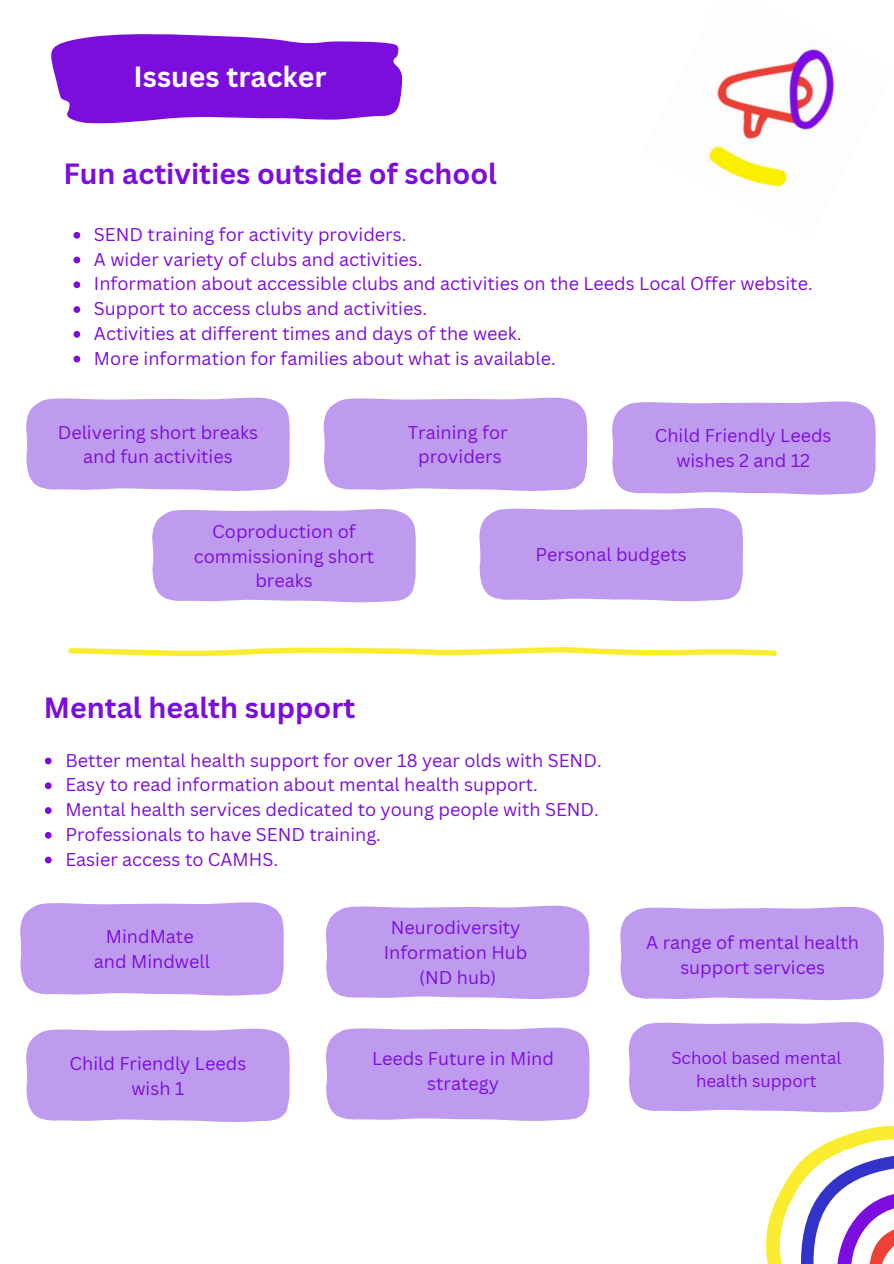
<style>
.page{position:relative;width:894px;height:1264px;background:#fff}
.page>*{position:absolute;margin:0;border:0;box-sizing:border-box;transform-origin:0 0}
.t1{font:700 28.5px "Canva Sans";color:#7c0edd}
.t2{font:700 28.5px "Canva Sans";color:#fff}
.t3{font:18px/24.8px "Canva Sans";color:#7d0dde;text-align:center}
.t4{font:16.8px/23.1px "Canva Sans";color:#7d0dde;text-align:center}
</style>
<div class="page">
<svg style="left:766px;top:1125px;width:127px;height:138px"></svg>
<svg style="left:51px;top:34px;width:351px;height:90px;background:#8d2ee1"></svg>
<img style="left:705px;top:49px;width:131px;height:140px">
<svg style="left:68px;top:647px;width:708px;height:9px"></svg>
<svg style="left:73px;top:232px;width:7px;height:7px"></svg>
<svg style="left:73px;top:257px;width:7px;height:6px"></svg>
<svg style="left:73px;top:281px;width:7px;height:7px"></svg>
<svg style="left:73px;top:306px;width:7px;height:7px"></svg>
<svg style="left:73px;top:331px;width:7px;height:7px"></svg>
<svg style="left:73px;top:356px;width:7px;height:6px"></svg>
<svg style="left:26px;top:397px;width:264px;height:94px;background:#c3a1f0"></svg>
<svg style="left:323px;top:397px;width:264px;height:94px;background:#c3a1f0"></svg>
<div style="left:152px;top:509px;width:264px;height:93px;background:#bf9bef"></div>
<div style="left:479px;top:508px;width:264px;height:93px;background:#bf9bef"></div>
<div style="left:612px;top:401px;width:263px;height:93px;background:#bf9bef"></div>
<div style="left:20px;top:902px;width:264px;height:93px;background:#bf9bef"></div>
<div style="left:326px;top:905px;width:263px;height:93px;background:#bf9bef"></div>
<div style="left:26px;top:1028px;width:264px;height:93px;background:#bf9bef"></div>
<div style="left:326px;top:1027px;width:263px;height:93px;background:#bf9bef"></div>
<div style="left:620px;top:907px;width:263px;height:93px;background:#bf9bef"></div>
<div style="left:628px;top:1022px;width:255px;height:90px;background:#bf9bef"></div>
<svg style="left:45px;top:757px;width:7px;height:7px"></svg>
<svg style="left:45px;top:782px;width:7px;height:7px"></svg>
<svg style="left:45px;top:807px;width:7px;height:7px"></svg>
<svg style="left:45px;top:832px;width:7px;height:6px"></svg>
<svg style="left:45px;top:856px;width:7px;height:7px"></svg>
<p class="t2" style="left:133px;top:56px;width:194px">Issues tracker</p>
<h1 class="t1" style="left:63px;top:153px;width:435px">Fun activities outside of school</h1>
<h1 class="t3" style="left:94px;top:221px;width:314px">SEND training for activity providers.</h1>
<p class="t3" style="left:94px;top:246px;width:330px">A wider variety of clubs and activities.</p>
<p class="t3" style="left:94px;top:271px;width:720px">Information about accessible clubs and activities on the Leeds Local Offer website.</p>
<p class="t3" style="left:94px;top:296px;width:334px">Support to access clubs and activities.</p>
<p class="t3" style="left:94px;top:320px;width:429px">Activities at different times and days of the week.</p>
<p class="t3" style="left:94px;top:345px;width:463px">More information for families about what is available.</p>
<p class="t3" style="left:58px;top:419px;width:202px">Delivering short breaks and fun activities</p>
<p class="t3" style="left:407px;top:419px;width:101px">Training for</p>
<p class="t3" style="left:418px;top:444px;width:85px">providers</p>
<p class="t3" style="left:194px;top:518px;width:182px">Coproduction of commissioning short breaks</p>
<p class="t3" style="left:654px;top:423px;width:178px">Child Friendly Leeds wishes 2 and 12</p>
<p class="t3" style="left:535px;top:542px;width:153px">Personal budgets</p>
<p class="t1" style="left:44px;top:688px;width:313px">Mental health support</p>
<p class="t3" style="left:65px;top:747px;width:537px">Better mental health support for over 18 year olds with SEND.</p>
<p class="t3" style="left:65px;top:772px;width:474px">Easy to read information about mental health support.</p>
<p class="t3" style="left:65px;top:796px;width:535px">Mental health services dedicated to young people with SEND.</p>
<p class="t3" style="left:65px;top:821px;width:317px">Professionals to have SEND training.</p>
<p class="t3" style="left:65px;top:846px;width:214px">Easier access to CAMHS.</p>
<p class="t3" style="left:106px;top:923px;width:89px">MindMate</p>
<p class="t3" style="left:94px;top:948px;width:117px">and Mindwell</p>
<p class="t3" style="left:383px;top:915px;width:145px">Neurodiversity<br>Information Hub</p>
<p class="t3" style="left:419px;top:964px;width:79px">(ND hub)</p>
<p class="t3" style="left:70px;top:1050px;width:178px">Child Friendly Leeds wish 1</p>
<p class="t3" style="left:372px;top:1045px;width:183px">Leeds Future in Mind strategy</p>
<p class="t3" style="left:646px;top:929px;width:214px">A range of mental health support services</p>
<h1 class="t4" style="left:671px;top:1045px;width:171px">School based mental health support</h1>
</div>
